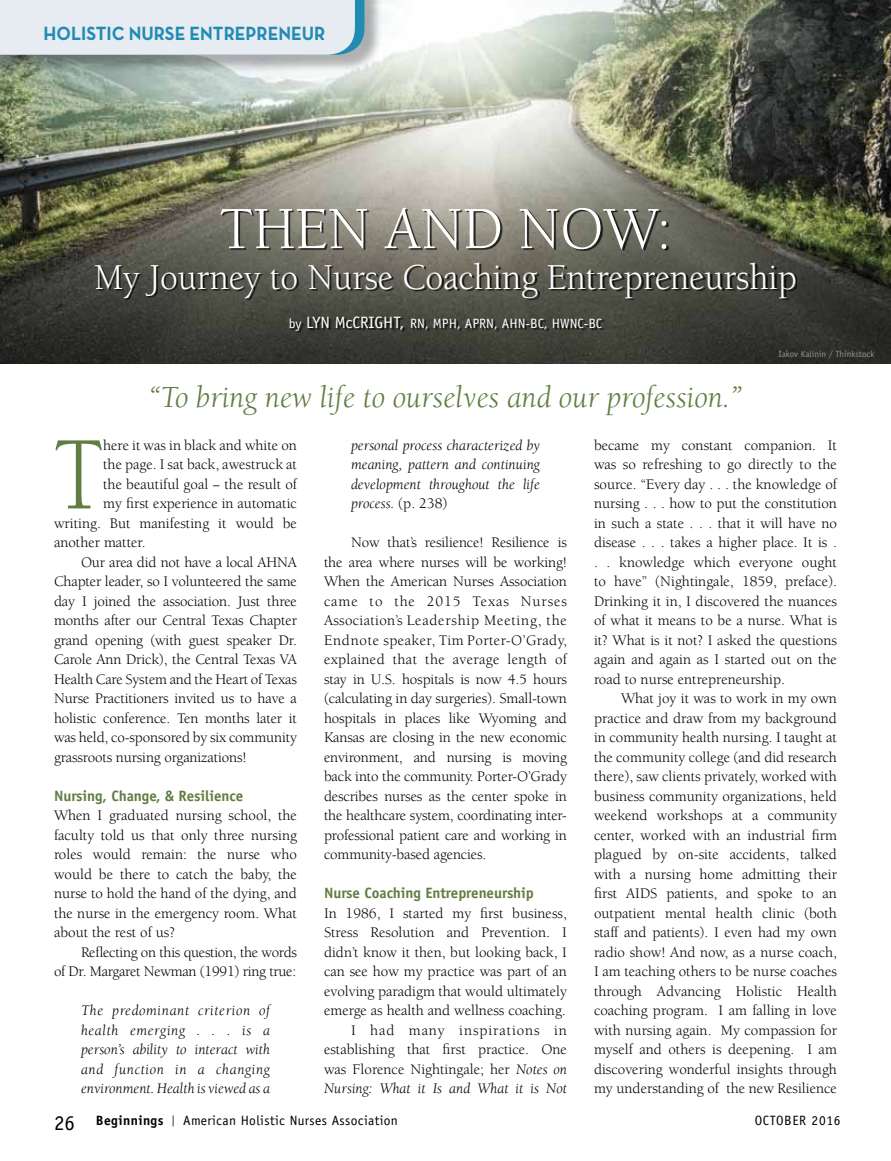
<style>
.page{position:relative;width:891px;height:1161px;background:#fff}
.page>*{position:absolute;margin:0;border:0;box-sizing:border-box;transform-origin:0 0}
.t1{font:107.1px "Berkeley";color:#617d42;scale:.8 1}
.t2{font:61.5px "Berkeley";color:#fff;scale:.95 1}
.t3{font:37.5px "Berkeley";color:#fff;scale:.95 1}
.t4{font:italic 31.5px "Berkeley";color:#617d42}
.t5{font:700 19.5px "Neutra Text";color:#228bb2;scale:.93 1}
.t6{font:16.5px "Officina Sans";letter-spacing:-.01em;color:#fff}
.t7{font:15px/19.5px "Berkeley";color:#000;text-align:justify}
.t8{font:italic 15px/19.5px "Berkeley";color:#000;text-align:justify}
.t9{font:15px/19.5px "Berkeley";letter-spacing:-.02em;color:#000;text-align:right}
.t10{font:700 15px "Officina Sans";letter-spacing:-.005em;color:#617d42}
.t11{font:13.5px "Officina Sans";letter-spacing:.03em;color:#000}
.t12{font:13.5px "Officina Sans";color:#fff}
.t13{font:9px "Officina Sans";color:#939598}
.s1{font-size:13.5px}
.s2{font-size:16.5px}
.s3{font-style:normal}
.s4{font-style:italic}
.s5{font-size:21px}
.s6{font-weight:700}
.s7{font-family:"Berkeley"}
</style>
<div class="page">
<img style="left:0;top:0;width:891px;height:363px">
<div style="left:97px;top:209px;width:700px;height:124px;background:#000;opacity:.75"></div>
<div style="left:0;top:0;width:383px;height:73px;background:#000;opacity:.3"></div>
<div style="left:0;top:0;width:365px;height:55px;background:#e7ecf2"></div>
<h3 class="t5" style="left:44px;top:21px;width:304px">HOLISTIC NURSE ENTREPRENEUR</h3>
<h2 class="t2" style="left:220px;top:196px;width:477px">THEN AND NOW:</h2>
<h3 class="t3" style="left:94px;top:257px;width:741px">My Journey to Nurse Coaching Entrepreneurship</h3>
<p class="t6" style="left:289px;top:313px;width:81px"><span class="s1">by</span> Lyn McCright</p>
<p class="t12" style="left:400px;top:315px;width:204px"><span class="s2">,</span> RN, MPH, APRN, AHN-BC, HWNC-BC</p>
<h3 class="t4" style="left:149px;top:381px;width:594px">“To bring new life to ourselves and our profession.”</h3>
<p class="t13" style="left:778px;top:349px;width:98px">Iakov Kalinin / Thinkstock</p>
<h1 class="t1" style="left:54px;top:418px;width:63px">T</h1>
<p class="t7" style="left:103px;top:436px;width:195px">here it was in black and white on</p>
<p class="t7" style="left:103px;top:455px;width:195px">the page. I sat back, awestruck at</p>
<p class="t7" style="left:103px;top:475px;width:195px">the beautiful goal − the result of</p>
<p class="t7" style="left:103px;top:494px;width:195px">my first experience in automatic</p>
<p class="t7" style="left:54px;top:514px;width:244px">writing. But manifesting it would be</p>
<p class="t7" style="left:54px;top:533px;width:93px">another matter.</p>
<p class="t7" style="left:81px;top:553px;width:218px">Our area did not have a local AHNA</p>
<p class="t7" style="left:54px;top:572px;width:244px">Chapter leader, so I volunteered the same</p>
<p class="t7" style="left:54px;top:592px;width:244px">day I joined the association. Just three</p>
<p class="t7" style="left:54px;top:611px;width:245px">months after our Central Texas Chapter</p>
<p class="t7" style="left:54px;top:631px;width:245px">grand opening (with guest speaker Dr.</p>
<p class="t7" style="left:54px;top:650px;width:244px">Carole Ann Drick), the Central Texas VA</p>
<p class="t7" style="left:54px;top:670px;width:245px">Health Care System and the Heart of Texas</p>
<p class="t7" style="left:54px;top:689px;width:244px">Nurse Practitioners invited us to have a</p>
<p class="t7" style="left:54px;top:709px;width:245px">holistic conference. Ten months later it</p>
<p class="t7" style="left:54px;top:728px;width:244px">was held, co-sponsored by six community</p>
<p class="t7" style="left:54px;top:748px;width:194px">grassroots nursing organizations!</p>
<p class="t10" style="left:54px;top:786px;width:191px">Nursing, Change, &amp; Resilience</p>
<p class="t7" style="left:54px;top:806px;width:245px">When I graduated nursing school, the faculty told us that only three nursing roles would remain: the nurse who would be there to catch the baby, the nurse to hold the hand of the dying, and the nurse in the emergency room. What about the rest of us?</p>
<p class="t9" style="left:54px;top:943px;width:244px">Reflecting on this question, the words<br>of Dr. Margaret Newman (1991) ring true:</p>
<p class="t8" style="left:81px;top:1001px;width:191px">The predominant criterion of health emerging . . . is a person’s ability to interact with and function in a changing environment. Health is viewed as a</p>
<p class="t8" style="left:351px;top:436px;width:191px">personal process characterized by meaning, pattern and continuing development throughout the life process. <span class="s3">(p. 238)</span></p>
<p class="t7" style="left:324px;top:533px;width:245px;text-indent:27px">Now that’s resilience! Resilience is the area where nurses will be working!<br>When the American Nurses Association came to the 2015 Texas Nurses Association’s Leadership Meeting, the Endnote speaker, Tim Porter-O’Grady, explained that the average length of stay in U.S. hospitals is now 4.5 hours (calculating in day surgeries). Small-town hospitals in places like Wyoming and Kansas are closing in the new economic environment, and nursing is moving back into the community. Porter-O’Grady describes nurses as the center spoke in the healthcare system, coordinating inter&shy;professional patient care and working in community-based agencies.</p>
<p class="t10" style="left:324px;top:884px;width:211px">Nurse Coaching Entrepreneurship</p>
<p class="t7" style="left:324px;top:904px;width:245px;text-align:right">In 1986, I started my first business, Stress Resolution and Prevention. I didn’t know it then, but looking back, I can see how my practice was part of an evolving paradigm that would ultimately emerge as health and wellness coaching.<br>I had many inspirations in establishing that first practice. One was Florence Nightingale; her <span class="s4">Notes on Nursing: What it Is and What it is Not</span></p>
<p class="t11" style="left:54px;top:1113px;width:345px"><span class="s5">26</span> <span class="s6">Beginnings</span> <span class="s7">|</span> American Holistic Nurses Association</p>
<p class="t7" style="left:594px;top:436px;width:245px">became my constant companion. It was so refreshing to go directly to the source. “Every day . . . the knowledge of nursing . . . how to put the constitution in such a state . . . that it will have no disease . . . takes a higher place. It is . . . knowledge which everyone ought to have” (Nightingale, 1859, preface).<br>Drinking it in, I discovered the nuances of what it means to be a nurse. What is it? What is it not? I asked the questions again and again as I started out on the road to nurse entrepreneurship.</p>
<p class="t7" style="left:594px;top:689px;width:245px;text-indent:27px">What joy it was to work in my own practice and draw from my background in community health nursing. I taught at the community college (and did research there), saw clients privately, worked with business community organizations, held weekend workshops at a community center, worked with an industrial firm plagued by on-site accidents, talked with a nursing home admitting their first AIDS patients, and spoke to an outpatient mental health clinic (both staff and patients). I even had my own radio show! And now, as a nurse coach, I am teaching others to be nurse coaches through Advancing Holistic Health coaching program. I am falling in love with nursing again. My compassion for myself and others is deepening. I am discovering wonderful insights through my understanding of the new Resilience</p>
<p class="t11" style="left:755px;top:1112px;width:9px">october</p>
<p class="t11" style="left:812px;top:1112px;width:31px">2016</p>
</div>
